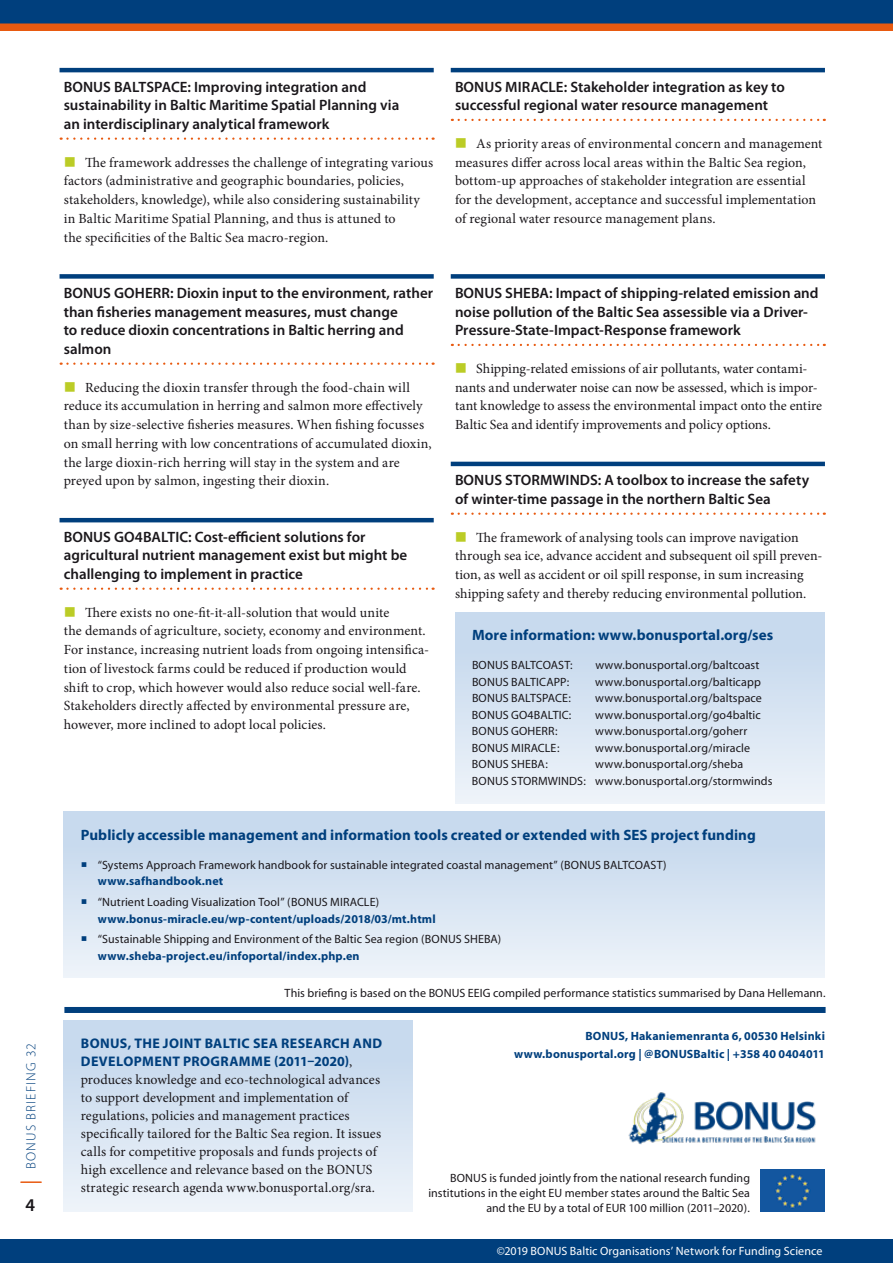
<style>
.page{position:relative;width:893px;height:1263px;background:#fff}
.page>*{position:absolute;margin:0;border:0;box-sizing:border-box;transform-origin:0 0}
.t1{font:600 18px "Myriad Pro";color:#1a171b}
.t2{font:600 15px/18.8px "Myriad Pro";color:#1a171b}
.t3{font:700 15px "Myriad Pro";letter-spacing:.005em;color:#003f7d}
.t4{font:13.95px/18.8px "Minion Pro";letter-spacing:.005em;color:#1a171b}
.t5{font:700 13.95px/18px "Myriad Pro";letter-spacing:.025em;color:#003f7d}
.t6{font:300 13.5px "Myriad Pro";letter-spacing:.09em;color:#003f7d}
.t7{font:12px/15px "Myriad";letter-spacing:.01em;color:#1a171b;text-align:right}
.t8{font:700 12px "Myriad Pro";letter-spacing:.015em;color:#003f7d}
.t9{font:700 12px/18px "Myriad";letter-spacing:.015em;color:#003f7d;text-align:right}
.t10{font:12px "Myriad";letter-spacing:.01em;color:#fff}
.s1{color:#bbcc26}
.s2{font-family:"Minion Pro";font-weight:400;color:#1a171b}
</style>
<div class="page">
<div style="left:0;top:0;width:893px;height:27px;background:#003f7d"></div>
<hr style="left:21px;top:1181px;width:20px;height:2px;background:#e85a10">
<div style="left:0;top:1239px;width:893px;height:24px;background:#003f7d"></div>
<div style="left:0;top:23px;width:893px;height:8px;background:#e85a10"></div>
<hr style="left:60px;top:68px;width:374px;height:4px;background:#003f7d">
<svg style="left:61px;top:138px;width:373px;height:2px"></svg>
<div style="left:60px;top:274px;width:374px;height:5px;background:#003f7d"></div>
<svg style="left:61px;top:363px;width:373px;height:2px"></svg>
<hr style="left:60px;top:518px;width:374px;height:4px;background:#003f7d">
<svg style="left:61px;top:588px;width:373px;height:2px"></svg>
<hr style="left:451px;top:68px;width:374px;height:4px;background:#003f7d">
<svg style="left:459px;top:119px;width:366px;height:2px"></svg>
<div style="left:451px;top:274px;width:374px;height:5px;background:#003f7d"></div>
<svg style="left:459px;top:344px;width:366px;height:2px"></svg>
<hr style="left:451px;top:462px;width:374px;height:4px;background:#003f7d">
<svg style="left:459px;top:513px;width:366px;height:2px"></svg>
<img style="left:760px;top:1169px;width:65px;height:43px">
<img style="left:628px;top:1092px;width:188px;height:53px">
<div style="left:64px;top:1020px;width:349px;height:192px;background:linear-gradient(to bottom,#c2d6ec,#edf3f9)"></div>
<div style="left:64px;top:811px;width:761px;height:166px;background:linear-gradient(to bottom,#c2d6ec,#edf2f9)"></div>
<div style="left:455px;top:612px;width:370px;height:191px;background:linear-gradient(to bottom,#c2d6ec,#edf3f9)"></div>
<div style="left:64px;top:1007px;width:762px;height:6px;background:#003f7d"></div>
<svg style="left:82px;top:862px;width:4px;height:5px"></svg>
<svg style="left:82px;top:899px;width:4px;height:5px"></svg>
<svg style="left:82px;top:936px;width:4px;height:5px"></svg>
<p class="t6" style="left:24px;top:1169px;width:127px;rotate:-90deg">BONUS BRIEFING 32</p>
<p class="t1" style="left:26px;top:1194px;width:11px">4</p>
<p class="t2" style="left:64px;top:77px;width:337px">BONUS BALTSPACE: Improving integration and sustainability in Baltic Maritime Spatial Planning via an interdisciplinary analytical framework</p>
<p class="t4" style="left:64px;top:153px;width:371px"><span class="s1">■</span> The framework addresses the challenge of integrating various factors (administrative and geographic boundaries, policies, stakeholders, knowledge), while also considering sustainability in Baltic Maritime Spatial Planning, and thus is attuned to<br>the specificities of the Baltic Sea macro-region.</p>
<p class="t2" style="left:64px;top:283px;width:371px">BONUS GOHERR: Dioxin input to the environment, rather than fisheries management measures, must change<br>to reduce dioxin concentrations in Baltic herring and salmon</p>
<p class="t4" style="left:64px;top:378px;width:369px"><span class="s1">■</span> Reducing the dioxin transfer through the food-chain will reduce its accumulation in herring and salmon more effectively than by size-selective fisheries measures. When fishing focusses on small herring with low concentrations of accumulated dioxin, the large dioxin-rich herring will stay in the system and are preyed upon by salmon, ingesting their dioxin.</p>
<p class="t2" style="left:64px;top:527px;width:345px">BONUS GO4BALTIC: Cost-efficient solutions for agricultural nutrient management exist but might be challenging to implement in practice</p>
<p class="t4" style="left:64px;top:603px;width:367px"><span class="s1">■</span> There exists no one-fit-it-all-solution that would unite<br>the demands of agriculture, society, economy and environment.<br>For instance, increasing nutrient loads from ongoing intensifica&shy;tion of livestock farms could be reduced if production would shift to crop, which however would also reduce social well-fare.<br>Stakeholders directly affected by environmental pressure are, however, more inclined to adopt local policies.</p>
<p class="t2" style="left:455px;top:77px;width:331px">BONUS MIRACLE: Stakeholder integration as key to successful regional water resource management</p>
<p class="t4" style="left:455px;top:134px;width:369px"><span class="s1">■</span> As priority areas of environmental concern and management measures differ across local areas within the Baltic Sea region, bottom-up approaches of stakeholder integration are essential for the development, acceptance and successful implementation of regional water resource management plans.</p>
<p class="t2" style="left:455px;top:283px;width:365px">BONUS SHEBA: Impact of shipping-related emission and noise pollution of the Baltic Sea assessible via a Driver-<br>Pressure-State-Impact-Response framework</p>
<p class="t4" style="left:455px;top:359px;width:369px"><span class="s1">■</span> Shipping-related emissions of air pollutants, water contami&shy;nants and underwater noise can now be assessed, which is impor&shy;tant knowledge to assess the environmental impact onto the entire Baltic Sea and identify improvements and policy options.</p>
<p class="t2" style="left:455px;top:470px;width:356px">BONUS STORMWINDS: A toolbox to increase the safety of winter-time passage in the northern Baltic Sea</p>
<p class="t4" style="left:455px;top:528px;width:369px"><span class="s1">■</span> The framework of analysing tools can improve navigation through sea ice, advance accident and subsequent oil spill preven&shy;tion, as well as accident or oil spill response, in sum increasing shipping safety and thereby reducing environmental pollution.</p>
<p class="t3" style="left:472px;top:625px;width:303px">More information: www.bonusportal.org/ses</p>
<p class="t7" style="left:472px;top:658px;width:102px">BONUS BALTCOAST:</p>
<p class="t7" style="left:595px;top:658px;width:166px">www.bonusportal.org/baltcoast</p>
<p class="t7" style="left:472px;top:675px;width:99px">BONUS BALTICAPP:</p>
<p class="t7" style="left:595px;top:675px;width:167px">www.bonusportal.org/balticapp</p>
<p class="t7" style="left:472px;top:691px;width:101px">BONUS BALTSPACE:</p>
<p class="t7" style="left:595px;top:691px;width:168px">www.bonusportal.org/baltspace</p>
<p class="t7" style="left:472px;top:708px;width:101px">BONUS GO4BALTIC:</p>
<p class="t7" style="left:595px;top:708px;width:167px">www.bonusportal.org/go4baltic</p>
<p class="t7" style="left:472px;top:724px;width:87px">BONUS GOHERR:</p>
<p class="t7" style="left:595px;top:724px;width:153px">www.bonusportal.org/goherr</p>
<p class="t7" style="left:472px;top:741px;width:89px">BONUS MIRACLE:</p>
<p class="t7" style="left:595px;top:741px;width:156px">www.bonusportal.org/miracle</p>
<p class="t7" style="left:472px;top:757px;width:77px">BONUS SHEBA:</p>
<p class="t7" style="left:472px;top:757px;width:302px;line-height:16.5px;text-align:left;text-indent:123px">www.bonusportal.org/sheba<br>BONUS STORMWINDS: www.bonusportal.org/stormwinds</p>
<p class="t3" style="left:81px;top:825px;width:676px">Publicly accessible management and information tools created or extended with SES project funding</p>
<p class="t7" style="left:98px;top:858px;width:570px">“Systems Approach Framework handbook for sustainable integrated coastal management” (BONUS BALTCOAST)</p>
<p class="t8" style="left:98px;top:873px;width:127px">www.safhandbook.net</p>
<p class="t7" style="left:98px;top:895px;width:283px">“Nutrient Loading Visualization Tool” (BONUS MIRACLE)</p>
<p class="t8" style="left:98px;top:911px;width:339px">www.bonus-miracle.eu/wp-content/uploads/2018/03/mt.html</p>
<p class="t7" style="left:98px;top:932px;width:405px">“Sustainable Shipping and Environment of the Baltic Sea region (BONUS SHEBA)</p>
<p class="t8" style="left:98px;top:948px;width:263px">www.sheba-project.eu/infoportal/index.php.en</p>
<p class="t7" style="left:285px;top:986px;width:543px">This briefing is based on the BONUS EEIG compiled performance statistics summarised by Dana Hellemann.</p>
<p class="t5" style="left:81px;top:1034px;width:303px">BONUS, THE JOINT BALTIC SEA RESEARCH AND<br>DEVELOPMENT PROGRAMME (2011–2020)<span class="s2">,</span></p>
<p class="t4" style="left:81px;top:1071px;width:302px;line-height:18px">produces knowledge and eco-technological advances to support development and implementation of regulations, policies and management practices specifically tailored for the Baltic Sea region. It issues calls for competitive proposals and funds projects of high excellence and relevance based on the BONUS strategic research agenda www.bonusportal.org/sra.</p>
<p class="t9" style="left:514px;top:1027px;width:312px">BONUS, Hakaniemenranta 6, 00530 Helsinki www.bonusportal.org | @BONUSBaltic | +358 40 0404011</p>
<p class="t7" style="left:428px;top:1171px;width:323px">BONUS is funded jointly from the national research funding institutions in the eight EU member states around the Baltic Sea and the EU by a total of EUR 100 million (2011–2020).</p>
<p class="t10" style="left:497px;top:1245px;width:327px">©2019 BONUS Baltic Organisations’ Network for Funding Science</p>
</div>
